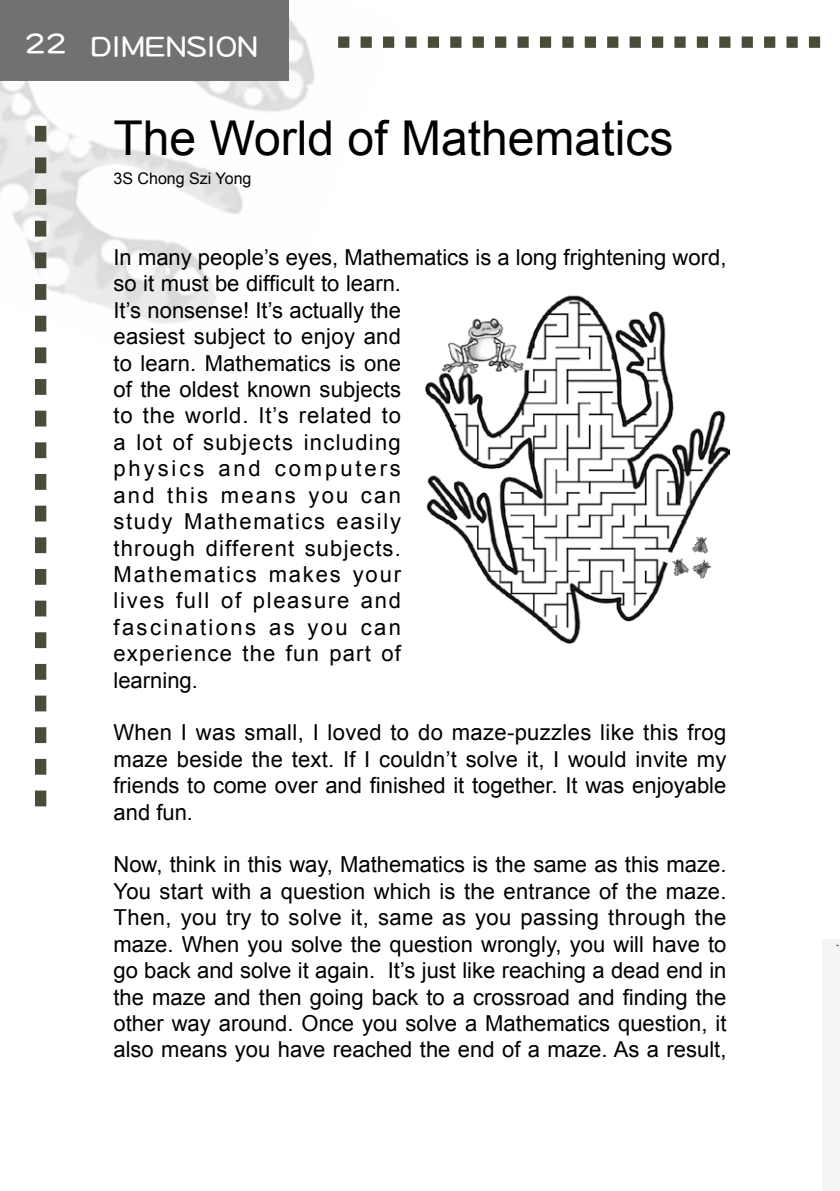
<style>
.page{position:relative;width:840px;height:1191px;background:#fff}
.page>*{position:absolute;margin:0;border:0;box-sizing:border-box;transform-origin:0 0}
.t1{font:48px "Arial";color:#000}
.t2{font:28.4px "DF Li Yuan Std W7";color:#fff}
.t3{font:22px/26.4px "Arial";letter-spacing:.005em;color:#000;text-align:justify}
.t4{font:22px/26.4px "Arial";letter-spacing:.045em;color:#000}
.t5{font:16px "Arial";color:#000}
</style>
<div class="page">
<img style="left:0;top:18px;width:315px;height:306px">
<svg style="left:338px;top:36px;width:481px;height:12px"></svg>
<svg style="left:34px;top:126px;width:13px;height:680px"></svg>
<div style="left:0;top:0;width:289px;height:80px;background:#727172"></div>
<img style="left:425px;top:295px;width:304px;height:349px">
<div style="left:821px;top:939px;width:18px;height:252px;background:#f5f5f5"></div>
<p class="t2" style="left:25px;top:27px;width:44px">22</p>
<p class="t2" style="left:90px;top:30px;width:169px">DIMENSION</p>
<h1 class="t1" style="left:113px;top:106px;width:561px">The World of Mathematics</h1>
<p class="t5" style="left:113px;top:168px;width:139px">3S Chong Szi Yong</p>
<p class="t4" style="left:113px;top:244px;width:614px">In many people’s eyes, Mathematics is a long frightening word, so it must be difficult to learn.<br>It’s nonsense! It’s actually the<br>easiest subject to enjoy and<br>to learn. Mathematics is one<br>of the oldest known subjects<br>to the world. It’s related to<br>a lot of subjects including<br>physics and computers<br>and this means you can<br>study Mathematics easily<br>through different subjects.<br>Mathematics makes your<br>lives full of pleasure and<br>fascinations as you can<br>experience the fun part of<br>learning.</p>
<p class="t3" style="left:113px;top:719px;width:614px">When I was small, I loved to do maze-puzzles like this frog maze beside the text. If I couldn’t solve it, I would invite my friends to come over and finished it together. It was enjoyable and fun.</p>
<p class="t3" style="left:113px;top:851px;width:614px">Now, think in this way, Mathematics is the same as this maze.<br>You start with a question which is the entrance of the maze.<br>Then, you try to solve it, same as you passing through the maze. When you solve the question wrongly, you will have to go back and solve it again. It’s just like reaching a dead end in the maze and then going back to a crossroad and finding the other way around. Once you solve a Mathematics question, it also means you have reached the end of a maze. As a result,</p>
</div>
